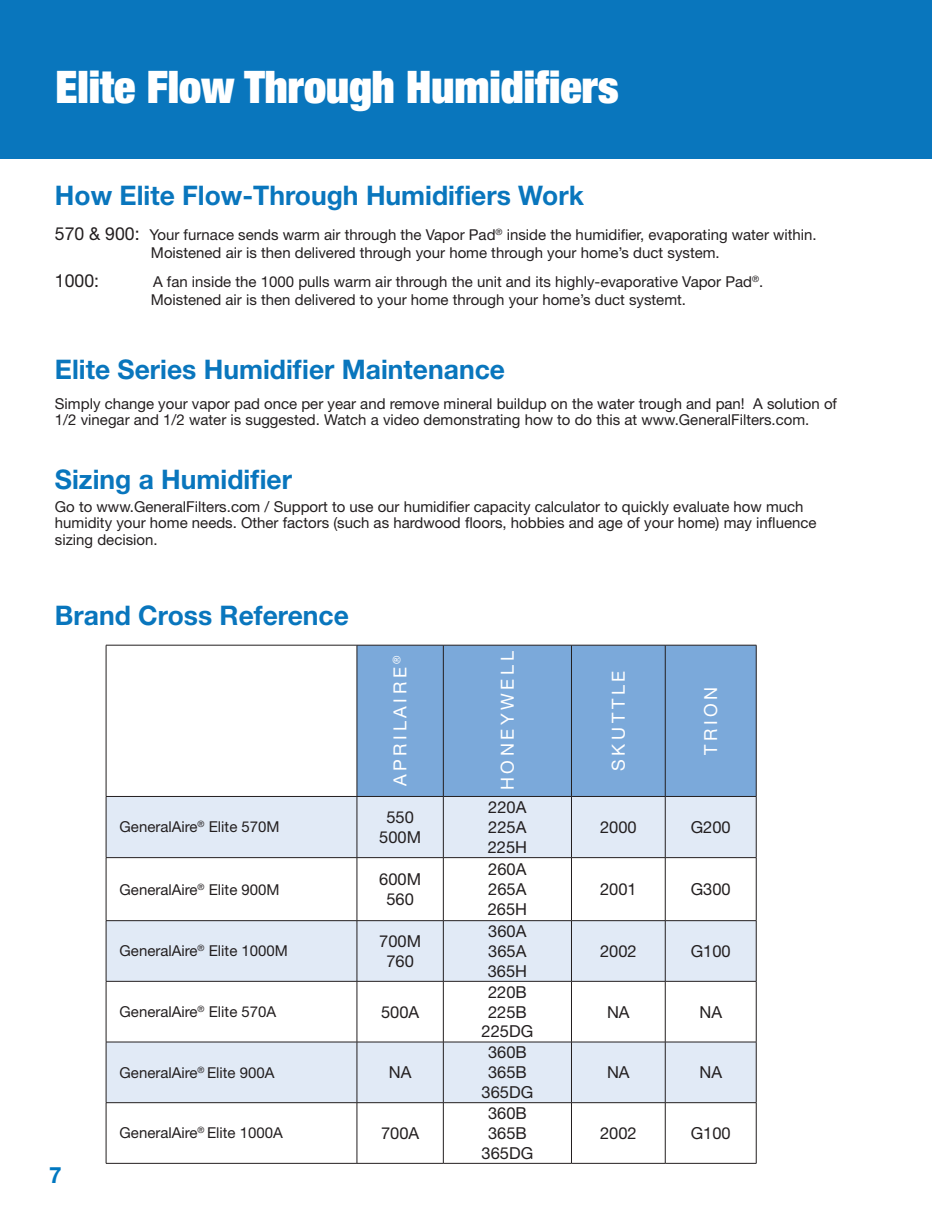
<style>
.page{position:relative;width:945px;height:1215px;background:#fff}
.page>*{position:absolute;margin:0;border:0;box-sizing:border-box;transform-origin:0 0}
.t1{font:900 condensed 45px "Helvetica Neue LT Std";color:#fff}
.t2{font:700 27px "Helvetica Neue LT Std";color:#0976bd}
.t3{font:700 22.5px "Helvetica Neue LT Std";color:#0077c0}
.t4{font:18px "Helvetica Neue LT Std";letter-spacing:.2em;color:#fff}
.t5{font:18px "Helvetica Neue LT Std";color:#231f20}
.t6{font:16.5px/19.8px "Helvetica Neue LT Std";color:#231f20;text-align:center}
.t7{font:15px/16.5px "Helvetica Neue LT Std";color:#231f20}
.s1{font-size:18px}
</style>
<div class="page">
<div style="left:0;top:0;width:932px;height:159px;background:#0976bd"></div>
<div style="left:358px;top:646px;width:398px;height:150px;background:#7ba9da"></div>
<svg style="left:107px;top:797px;width:649px;height:305px;fill:#e1eaf6"></svg>
<svg style="left:107px;top:858px;width:649px;height:62px"></svg>
<hr style="left:106px;top:645px;width:251px;height:1px;background:#231f20">
<hr style="left:106px;top:645px;width:1px;height:151px;background:#231f20">
<hr style="left:357px;top:645px;width:86px;height:1px;background:#231f20">
<hr style="left:357px;top:645px;width:1px;height:151px;background:#231f20">
<hr style="left:443px;top:645px;width:128px;height:1px;background:#231f20">
<hr style="left:443px;top:645px;width:1px;height:151px;background:#231f20">
<hr style="left:571px;top:645px;width:94px;height:1px;background:#231f20">
<hr style="left:571px;top:645px;width:1px;height:151px;background:#231f20">
<hr style="left:665px;top:645px;width:91px;height:1px;background:#231f20">
<hr style="left:665px;top:645px;width:1px;height:151px;background:#231f20">
<hr style="left:756px;top:645px;width:1px;height:151px;background:#231f20">
<hr style="left:106px;top:796px;width:251px;height:1px;background:#231f20">
<hr style="left:106px;top:797px;width:1px;height:60px;background:#231f20">
<hr style="left:357px;top:796px;width:86px;height:1px;background:#231f20">
<hr style="left:357px;top:797px;width:1px;height:60px;background:#231f20">
<hr style="left:443px;top:796px;width:128px;height:1px;background:#231f20">
<hr style="left:443px;top:797px;width:1px;height:60px;background:#231f20">
<hr style="left:571px;top:796px;width:94px;height:1px;background:#231f20">
<hr style="left:571px;top:797px;width:1px;height:60px;background:#231f20">
<hr style="left:665px;top:796px;width:91px;height:1px;background:#231f20">
<hr style="left:665px;top:797px;width:1px;height:60px;background:#231f20">
<hr style="left:756px;top:797px;width:1px;height:60px;background:#231f20">
<hr style="left:106px;top:857px;width:251px;height:1px;background:#231f20">
<hr style="left:106px;top:858px;width:1px;height:62px;background:#231f20">
<hr style="left:357px;top:857px;width:86px;height:1px;background:#231f20">
<hr style="left:357px;top:858px;width:1px;height:62px;background:#231f20">
<hr style="left:443px;top:857px;width:128px;height:1px;background:#231f20">
<hr style="left:443px;top:858px;width:1px;height:62px;background:#231f20">
<hr style="left:571px;top:857px;width:94px;height:1px;background:#231f20">
<hr style="left:571px;top:858px;width:1px;height:62px;background:#231f20">
<hr style="left:665px;top:857px;width:91px;height:1px;background:#231f20">
<hr style="left:665px;top:858px;width:1px;height:62px;background:#231f20">
<hr style="left:756px;top:858px;width:1px;height:62px;background:#231f20">
<hr style="left:106px;top:920px;width:251px;height:1px;background:#231f20">
<hr style="left:106px;top:921px;width:1px;height:60px;background:#231f20">
<hr style="left:357px;top:920px;width:86px;height:1px;background:#231f20">
<hr style="left:357px;top:921px;width:1px;height:60px;background:#231f20">
<hr style="left:443px;top:920px;width:128px;height:1px;background:#231f20">
<hr style="left:443px;top:921px;width:1px;height:60px;background:#231f20">
<hr style="left:571px;top:920px;width:94px;height:1px;background:#231f20">
<hr style="left:571px;top:921px;width:1px;height:60px;background:#231f20">
<hr style="left:665px;top:920px;width:91px;height:1px;background:#231f20">
<hr style="left:665px;top:921px;width:1px;height:60px;background:#231f20">
<hr style="left:756px;top:921px;width:1px;height:60px;background:#231f20">
<hr style="left:106px;top:981px;width:251px;height:1px;background:#231f20">
<hr style="left:106px;top:982px;width:1px;height:60px;background:#231f20">
<hr style="left:357px;top:981px;width:86px;height:1px;background:#231f20">
<hr style="left:357px;top:982px;width:1px;height:60px;background:#231f20">
<hr style="left:443px;top:981px;width:128px;height:1px;background:#231f20">
<hr style="left:443px;top:982px;width:1px;height:60px;background:#231f20">
<hr style="left:571px;top:981px;width:94px;height:1px;background:#231f20">
<hr style="left:571px;top:982px;width:1px;height:60px;background:#231f20">
<hr style="left:665px;top:981px;width:91px;height:1px;background:#231f20">
<hr style="left:665px;top:982px;width:1px;height:60px;background:#231f20">
<hr style="left:756px;top:982px;width:1px;height:60px;background:#231f20">
<hr style="left:106px;top:1042px;width:251px;height:1px;background:#231f20">
<hr style="left:106px;top:1042px;width:1px;height:60px;background:#231f20">
<hr style="left:106px;top:1102px;width:251px;height:1px;background:#231f20">
<hr style="left:106px;top:1103px;width:1px;height:60px;background:#231f20">
<hr style="left:106px;top:1163px;width:251px;height:1px;background:#231f20">
<hr style="left:357px;top:1042px;width:86px;height:1px;background:#231f20">
<hr style="left:357px;top:1042px;width:1px;height:60px;background:#231f20">
<hr style="left:357px;top:1102px;width:86px;height:1px;background:#231f20">
<hr style="left:357px;top:1103px;width:1px;height:60px;background:#231f20">
<hr style="left:357px;top:1163px;width:86px;height:1px;background:#231f20">
<hr style="left:443px;top:1042px;width:128px;height:1px;background:#231f20">
<hr style="left:443px;top:1042px;width:1px;height:60px;background:#231f20">
<hr style="left:443px;top:1102px;width:128px;height:1px;background:#231f20">
<hr style="left:443px;top:1103px;width:1px;height:60px;background:#231f20">
<hr style="left:443px;top:1163px;width:128px;height:1px;background:#231f20">
<hr style="left:571px;top:1042px;width:94px;height:1px;background:#231f20">
<hr style="left:571px;top:1042px;width:1px;height:60px;background:#231f20">
<hr style="left:571px;top:1102px;width:94px;height:1px;background:#231f20">
<hr style="left:571px;top:1103px;width:1px;height:60px;background:#231f20">
<hr style="left:571px;top:1163px;width:94px;height:1px;background:#231f20">
<hr style="left:665px;top:1042px;width:91px;height:1px;background:#231f20">
<hr style="left:665px;top:1042px;width:1px;height:60px;background:#231f20">
<hr style="left:756px;top:1042px;width:1px;height:60px;background:#231f20">
<hr style="left:665px;top:1102px;width:91px;height:1px;background:#231f20">
<hr style="left:665px;top:1103px;width:1px;height:60px;background:#231f20">
<hr style="left:756px;top:1103px;width:1px;height:60px;background:#231f20">
<hr style="left:665px;top:1163px;width:91px;height:1px;background:#231f20">
<h1 class="t1" style="left:55px;top:58px;width:565px">Elite Flow Through Humidifiers</h1>
<h2 class="t2" style="left:55px;top:179px;width:531px">How Elite Flow-Through Humidifiers Work</h2>
<p class="t7" style="left:55px;top:226px;width:763px;line-height:18px;text-align:center"><span class="s1">570 &amp; 900:</span> Your furnace sends warm air through the Vapor Pad<sup>®</sup> inside the humidifier, evaporating water within.<br>Moistened air is then delivered through your home through your home’s duct system.</p>
<p class="t5" style="left:55px;top:270px;width:46px">1000:</p>
<p class="t7" style="left:151px;top:272px;width:614px;line-height:18px">A fan inside the 1000 pulls warm air through the unit and its highly-evaporative Vapor Pad<sup>®</sup>.<br>Moistened air is then delivered to your home through your home’s duct systemt.</p>
<h2 class="t2" style="left:55px;top:352px;width:452px">Elite Series Humidifier Maintenance</h2>
<p class="t7" style="left:55px;top:395px;width:784px">Simply change your vapor pad once per year and remove mineral buildup on the water trough and pan! A solution of<br>1/2 vinegar and 1/2 water is suggested. Watch a video demonstrating how to do this at www.GeneralFilters.com.</p>
<h2 class="t2" style="left:55px;top:462px;width:239px">Sizing a Humidifier</h2>
<p class="t7" style="left:55px;top:498px;width:763px">Go to www.GeneralFilters.com / Support to use our humidifier capacity calculator to quickly evaluate how much humidity your home needs. Other factors (such as hardwood floors, hobbies and age of your home) may influence sizing decision.</p>
<h2 class="t2" style="left:55px;top:598px;width:296px">Brand Cross Reference</h2>
<p class="t4" style="left:389px;top:786px;width:132px;rotate:-90deg">APRILAIRE<sup>®</sup></p>
<p class="t4" style="left:497px;top:790px;width:140px;rotate:-90deg">HONEYWELL</p>
<p class="t7" style="left:120px;top:819px;width:162px">GeneralAire<sup>®</sup> Elite 570M</p>
<p class="t6" style="left:379px;top:807px;width:43px">550<br>500M</p>
<p class="t6" style="left:488px;top:797px;width:41px;text-align:justify">220A 225A 225H</p>
<p class="t7" style="left:120px;top:881px;width:162px">GeneralAire<sup>®</sup> Elite 900M</p>
<p class="t6" style="left:379px;top:869px;width:43px">600M<br>560</p>
<p class="t6" style="left:488px;top:859px;width:41px;text-align:justify">260A 265A 265H</p>
<p class="t7" style="left:120px;top:943px;width:170px">GeneralAire<sup>®</sup> Elite 1000M</p>
<p class="t6" style="left:379px;top:931px;width:43px">700M<br>760</p>
<p class="t6" style="left:488px;top:921px;width:41px;text-align:justify">360A 365A 365H</p>
<h3 class="t3" style="left:49px;top:1161px;width:14px">7</h3>
<p class="t7" style="left:120px;top:1003px;width:158px">GeneralAire<sup>®</sup> Elite 570A</p>
<p class="t6" style="left:381px;top:1002px;width:40px">500A</p>
<p class="t7" style="left:120px;top:1064px;width:156px">GeneralAire<sup>®</sup> Elite 900A</p>
<p class="t6" style="left:389px;top:1062px;width:24px">NA</p>
<p class="t7" style="left:120px;top:1125px;width:165px">GeneralAire<sup>®</sup> Elite 1000A</p>
<p class="t6" style="left:381px;top:1123px;width:40px">700A</p>
<p class="t6" style="left:482px;top:982px;width:53px">220B<br>225B<br>225DG</p>
<p class="t6" style="left:482px;top:1042px;width:53px">360B<br>365B<br>365DG</p>
<p class="t6" style="left:482px;top:1103px;width:53px">360B<br>365B<br>365DG</p>
<p class="t4" style="left:608px;top:771px;width:101px;rotate:-90deg">SKUTTLE</p>
<p class="t4" style="left:700px;top:755px;width:70px;rotate:-90deg">TRION</p>
<p class="t6" style="left:600px;top:817px;width:38px">2000</p>
<p class="t6" style="left:691px;top:817px;width:42px">G200</p>
<p class="t6" style="left:600px;top:879px;width:38px">2001</p>
<p class="t6" style="left:691px;top:879px;width:42px">G300</p>
<p class="t6" style="left:600px;top:941px;width:38px">2002</p>
<p class="t6" style="left:691px;top:941px;width:42px">G100</p>
<p class="t6" style="left:607px;top:1002px;width:24px">NA</p>
<p class="t6" style="left:699px;top:1002px;width:24px">NA</p>
<p class="t6" style="left:607px;top:1062px;width:24px">NA</p>
<p class="t6" style="left:699px;top:1062px;width:24px">NA</p>
<p class="t6" style="left:600px;top:1123px;width:38px">2002</p>
<p class="t6" style="left:691px;top:1123px;width:42px">G100</p>
</div>
